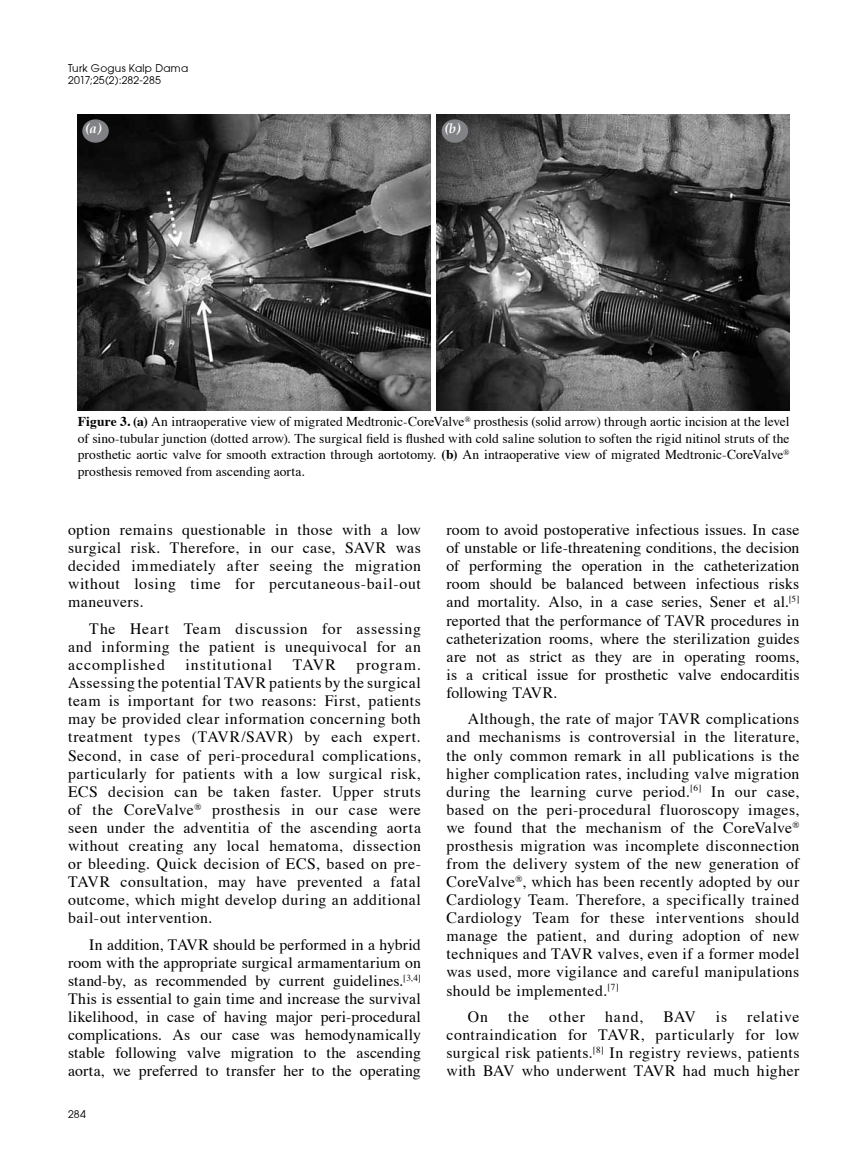
<style>
.page{position:relative;width:859px;height:1170px;background:#fff}
.page>*{position:absolute;margin:0;border:0;box-sizing:border-box;transform-origin:0 0}
.t1{font:15.75px/18px "Times";letter-spacing:.025em;color:#000;text-align:justify}
.t2{font:15.75px "Times";letter-spacing:.06em;color:#000}
.t3{font:13.5px/16.5px "Times";color:#000;text-align:justify}
.t4{font:italic 700 13.5px "Palatino";color:#fff}
.t5{font:10.5px/12.6px "Avant Garde";letter-spacing:.025em;color:#000}
.s1{font-weight:700}
</style>
<div class="page">
<img style="left:78px;top:115px;width:353px;height:296px">
<img style="left:436px;top:115px;width:354px;height:296px">
<div style="left:82px;top:119px;width:27px;height:24px;background:#808285;border-radius:50%"></div>
<div style="left:442px;top:119px;width:26px;height:24px;background:#808285;border-radius:50%"></div>
<p class="t5" style="left:68px;top:61px;width:122px">Turk Gogus Kalp Dama<br>2017;25(2):282-285</p>
<p class="t4" style="left:85px;top:121px;width:18px">(a)</p>
<p class="t4" style="left:445px;top:121px;width:17px">(b)</p>
<p class="t3" style="left:78px;top:413px;width:713px"><span class="s1">Figure 3. (a)</span> An intraoperative view of migrated Medtronic-CoreValve<sup>®</sup> prosthesis (solid arrow) through aortic incision at the level of sino-tubular junction (dotted arrow). The surgical field is flushed with cold saline solution to soften the rigid nitinol struts of the prosthetic aortic valve for smooth extraction through aortotomy. <span class="s1">(b)</span> An intraoperative view of migrated Medtronic-CoreValve<sup>® </sup>prosthesis removed from ascending aorta.</p>
<p class="t1" style="left:68px;top:520px;width:354px">option remains questionable in those with a low surgical risk. Therefore, in our case, SAVR was decided immediately after seeing the migration without losing time for percutaneous-bail-out maneuvers.</p>
<p class="t1" style="left:68px;top:619px;width:354px;text-indent:21px">The Heart Team discussion for assessing and informing the patient is unequivocal for an accomplished</p>
<p class="t2" style="left:185px;top:655px;width:88px">institutional</p>
<p class="t1" style="left:293px;top:655px;width:45px">TAVR</p>
<p class="t1" style="left:68px;top:655px;width:354px;text-indent:288px">program.<br>Assessing the potential TAVR patients by the surgical team is important for two reasons: First, patients may be provided clear information concerning both treatment types (TAVR/SAVR) by each expert.<br>Second, in case of peri-procedural complications, particularly for patients with a low surgical risk, ECS decision can be taken faster. Upper struts of the CoreValve<sup>®</sup> prosthesis in our case were seen under the adventitia of the ascending aorta without creating any local hematoma, dissection or bleeding. Quick decision of ECS, based on pre-TAVR consultation, may have prevented a fatal outcome, which might develop during an additional bail-out intervention.</p>
<p class="t1" style="left:68px;top:935px;width:354px;text-indent:21px">In addition, TAVR should be performed in a hybrid room with the appropriate surgical armamentarium on stand-by, as recommended by current guidelines.<sup>[3,4] </sup>This is essential to gain time and increase the survival likelihood, in case of having major peri-procedural complications. As our case was hemodynamically stable following valve migration to the ascending aorta, we preferred to transfer her to the operating</p>
<p class="t5" style="left:68px;top:1107px;width:19px">284</p>
<p class="t1" style="left:446px;top:520px;width:354px">room to avoid postoperative infectious issues. In case of unstable or life-threatening conditions, the decision of performing the operation in the catheterization room should be balanced between infectious risks and mortality. Also, in a case series, Sener et al.<sup>[5] </sup>reported that the performance of TAVR procedures in catheterization rooms, where the sterilization guides are not as strict as they are in operating rooms, is a critical issue for prosthetic valve endocarditis following TAVR.</p>
<p class="t1" style="left:446px;top:709px;width:354px;text-indent:21px">Although, the rate of major TAVR complications and mechanisms is controversial in the literature, the only common remark in all publications is the higher complication rates, including valve migration during the learning curve period.<sup>[6]</sup> In our case, based on the peri-procedural fluoroscopy images, we found that the mechanism of the CoreValve<sup>® </sup>prosthesis migration was incomplete disconnection from the delivery system of the new generation of CoreValve<sup>®</sup>, which has been recently adopted by our Cardiology Team. Therefore, a specifically trained Cardiology Team for these interventions should manage the patient, and during adoption of new techniques and TAVR valves, even if a former model was used, more vigilance and careful manipulations should be implemented.<sup>[7]</sup></p>
<p class="t1" style="left:468px;top:1007px;width:22px">On</p>
<p class="t1" style="left:508px;top:1007px;width:23px">the</p>
<p class="t1" style="left:549px;top:1007px;width:37px">other</p>
<p class="t1" style="left:605px;top:1007px;width:40px">hand,</p>
<p class="t1" style="left:663px;top:1007px;width:34px">BAV</p>
<p class="t1" style="left:716px;top:1007px;width:13px">is</p>
<p class="t1" style="left:446px;top:1007px;width:354px;text-indent:301px">relative contraindication for TAVR, particularly for low surgical risk patients.<sup>[8]</sup> In registry reviews, patients with BAV who underwent TAVR had much higher</p>
</div>
